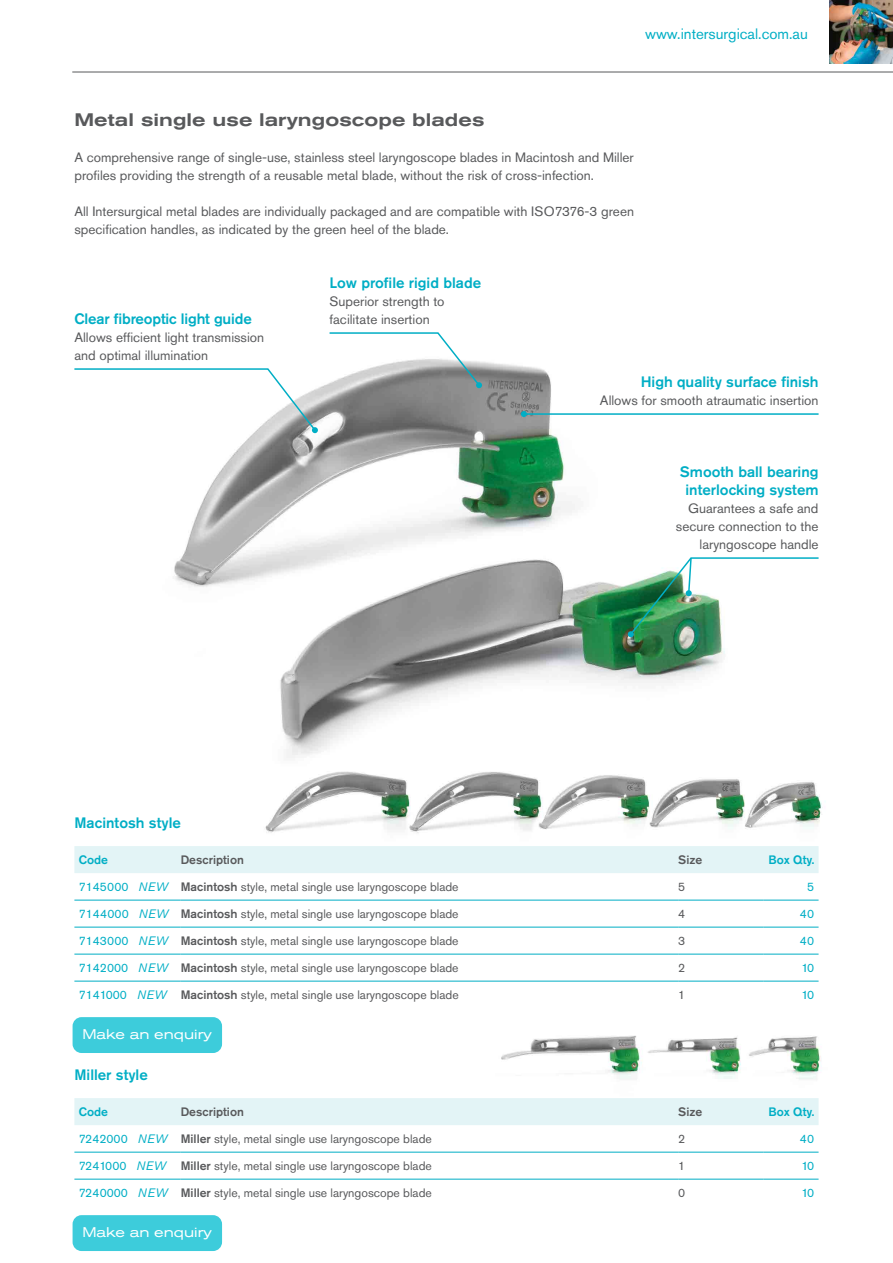
<style>
.page{position:relative;width:893px;height:1263px;background:#fff}
.page>*{position:absolute;margin:0;border:0;box-sizing:border-box;transform-origin:0 0}
.t1{font:500 expanded 18px "Akzidenz Grotesk Pro";color:#58595b}
.t2{font:500 15px/18px "Akzidenz Grotesk Pro";color:#00aec5;text-align:center}
.t3{font:15px "Akzidenz Grotesk Pro";color:#00aec5}
.t4{font:expanded 13.95px "Akzidenz Grotesk Pro";color:#fff}
.t5{font:13.5px/18px "Akzidenz Grotesk Pro";color:#58595b}
.t6{font:12.15px "Akzidenz Grotesk Pro";color:#58595b}
.t7{font:500 12.15px "Akzidenz Grotesk Pro";color:#58595b}
.t8{font:500 12.15px "Akzidenz Grotesk Pro";color:#00aec5}
.t9{font:12.15px "Akzidenz Grotesk Pro";letter-spacing:-.1em;color:#00aec5}
.s1{color:#00aec5}
.s2{font-style:italic;color:#00aec5}
.s3{font-weight:500}
</style>
<div class="page">
<hr style="left:72px;top:72px;width:821px;height:1px;background:#58595b">
<img style="left:829px;top:0;width:64px;height:63px">
<img style="left:265px;top:782px;width:558px;height:51px">
<img style="left:501px;top:1035px;width:320px;height:44px">
<div style="left:74px;top:846px;width:745px;height:27px;background:#e3f4f6"></div>
<hr style="left:74px;top:900px;width:107px;height:1px;background:#00aec5">
<hr style="left:181px;top:900px;width:497px;height:1px;background:#00aec5">
<hr style="left:678px;top:900px;width:85px;height:1px;background:#00aec5">
<hr style="left:763px;top:900px;width:56px;height:1px;background:#00aec5">
<hr style="left:74px;top:927px;width:107px;height:1px;background:#00aec5">
<hr style="left:181px;top:927px;width:497px;height:1px;background:#00aec5">
<hr style="left:678px;top:927px;width:85px;height:1px;background:#00aec5">
<hr style="left:763px;top:927px;width:56px;height:1px;background:#00aec5">
<hr style="left:74px;top:954px;width:107px;height:1px;background:#00aec5">
<hr style="left:181px;top:954px;width:497px;height:1px;background:#00aec5">
<hr style="left:678px;top:954px;width:85px;height:1px;background:#00aec5">
<hr style="left:763px;top:954px;width:56px;height:1px;background:#00aec5">
<hr style="left:74px;top:981px;width:107px;height:1px;background:#00aec5">
<hr style="left:181px;top:981px;width:497px;height:1px;background:#00aec5">
<hr style="left:678px;top:981px;width:85px;height:1px;background:#00aec5">
<hr style="left:763px;top:981px;width:56px;height:1px;background:#00aec5">
<div style="left:74px;top:1098px;width:745px;height:27px;background:#e3f4f6"></div>
<hr style="left:74px;top:1152px;width:107px;height:1px;background:#00aec5">
<hr style="left:181px;top:1152px;width:497px;height:1px;background:#00aec5">
<hr style="left:678px;top:1152px;width:85px;height:1px;background:#00aec5">
<hr style="left:763px;top:1152px;width:56px;height:1px;background:#00aec5">
<hr style="left:74px;top:1179px;width:107px;height:1px;background:#00aec5">
<hr style="left:181px;top:1179px;width:497px;height:1px;background:#00aec5">
<hr style="left:678px;top:1179px;width:85px;height:1px;background:#00aec5">
<hr style="left:763px;top:1179px;width:56px;height:1px;background:#00aec5">
<img style="left:174px;top:362px;width:600px;height:454px">
<svg style="left:74px;top:368px;width:244px;height:65px"></svg>
<svg style="left:328px;top:332px;width:154px;height:56px"></svg>
<hr style="left:524px;top:413px;width:295px;height:2px;background:#00aec5">
<svg style="left:521px;top:411px;width:6px;height:6px"></svg>
<img style="left:628px;top:556px;width:191px;height:81px">
<div style="left:73px;top:1017px;width:149px;height:36px;background:#3dccdb;border-radius:9px"></div>
<div style="left:73px;top:1215px;width:149px;height:36px;background:#3dccdb;border-radius:9px"></div>
<p class="t3" style="left:645px;top:24px;width:164px">www.intersurgical.com.au</p>
<h1 class="t1" style="left:74px;top:108px;width:412px">Metal single use laryngoscope blades</h1>
<p class="t5" style="left:74px;top:148px;width:561px">A comprehensive range of single-use, stainless steel laryngoscope blades in Macintosh and Miller profiles providing the strength of a reusable metal blade, without the risk of cross-infection.</p>
<p class="t5" style="left:74px;top:202px;width:561px">All Intersurgical metal blades are individually packaged and are compatible with ISO7376-3 green specification handles, as indicated by the green heel of the blade.</p>
<p class="t2" style="left:74px;top:310px;width:179px">Clear fibreoptic light guide</p>
<p class="t5" style="left:74px;top:328px;width:191px">Allows efficient light transmission and optimal illumination</p>
<p class="t2" style="left:330px;top:274px;width:153px">Low profile rigid blade</p>
<p class="t5" style="left:330px;top:292px;width:117px">Superior strength to facilitate insertion</p>
<p class="t2" style="left:641px;top:373px;width:179px">High quality surface finish</p>
<p class="t5" style="left:600px;top:391px;width:220px">Allows for smooth atraumatic insertion</p>
<p class="t2" style="left:74px;top:814px;width:108px">Macintosh style</p>
<p class="t2" style="left:680px;top:463px;width:140px">Smooth ball bearing interlocking system</p>
<p class="t5" style="left:676px;top:499px;width:144px;text-align:right">Guarantees a safe and secure connection to the laryngoscope handle</p>
<p class="t8" style="left:79px;top:852px;width:31px">Code</p>
<p class="t7" style="left:181px;top:852px;width:65px">Description</p>
<p class="t7" style="left:678px;top:852px;width:26px">Size</p>
<p class="t8" style="left:768px;top:852px;width:47px">Box Qty.</p>
<p class="t6" style="left:79px;top:879px;width:381px"><span class="s1">7145000</span> <span class="s2">NEW</span> <span class="s3">Macintosh</span> style, metal single use laryngoscope blade</p>
<p class="t6" style="left:678px;top:879px;width:9px">5</p>
<p class="t9" style="left:807px;top:879px;width:9px">5</p>
<p class="t6" style="left:79px;top:906px;width:381px"><span class="s1">7144000</span> <span class="s2">NEW</span> <span class="s3">Macintosh</span> style, metal single use laryngoscope blade</p>
<p class="t6" style="left:678px;top:906px;width:9px">4</p>
<p class="t9" style="left:800px;top:906px;width:16px">40</p>
<p class="t6" style="left:79px;top:933px;width:381px"><span class="s1">7143000</span> <span class="s2">NEW</span> <span class="s3">Macintosh</span> style, metal single use laryngoscope blade</p>
<p class="t6" style="left:678px;top:933px;width:9px">3</p>
<p class="t9" style="left:800px;top:933px;width:16px">40</p>
<p class="t6" style="left:79px;top:960px;width:381px"><span class="s1">7142000</span> <span class="s2">NEW</span> <span class="s3">Macintosh</span> style, metal single use laryngoscope blade</p>
<p class="t6" style="left:678px;top:960px;width:9px">2</p>
<p class="t9" style="left:801px;top:960px;width:14px">10</p>
<p class="t6" style="left:79px;top:987px;width:381px"><span class="s1">7141000</span> <span class="s2">NEW</span> <span class="s3">Macintosh</span> style, metal single use laryngoscope blade</p>
<p class="t6" style="left:678px;top:987px;width:9px">1</p>
<p class="t9" style="left:801px;top:987px;width:14px">10</p>
<p class="t4" style="left:83px;top:1025px;width:131px">Make an enquiry</p>
<p class="t2" style="left:74px;top:1066px;width:75px">Miller style</p>
<p class="t8" style="left:79px;top:1104px;width:31px">Code</p>
<p class="t7" style="left:181px;top:1104px;width:65px">Description</p>
<p class="t7" style="left:678px;top:1104px;width:26px">Size</p>
<p class="t8" style="left:768px;top:1104px;width:47px">Box Qty.</p>
<p class="t6" style="left:79px;top:1131px;width:355px"><span class="s1">7242000</span> <span class="s2">NEW</span> <span class="s3">Miller</span> style, metal single use laryngoscope blade</p>
<p class="t6" style="left:678px;top:1131px;width:9px">2</p>
<p class="t9" style="left:800px;top:1131px;width:16px">40</p>
<p class="t6" style="left:79px;top:1158px;width:355px"><span class="s1">7241000</span> <span class="s2">NEW</span> <span class="s3">Miller</span> style, metal single use laryngoscope blade</p>
<p class="t6" style="left:678px;top:1158px;width:9px">1</p>
<p class="t9" style="left:801px;top:1158px;width:14px">10</p>
<p class="t6" style="left:79px;top:1185px;width:355px"><span class="s1">7240000</span> <span class="s2">NEW</span> <span class="s3">Miller</span> style, metal single use laryngoscope blade</p>
<p class="t6" style="left:678px;top:1185px;width:9px">0</p>
<p class="t9" style="left:801px;top:1185px;width:14px">10</p>
<p class="t4" style="left:83px;top:1223px;width:131px">Make an enquiry</p>
</div>
